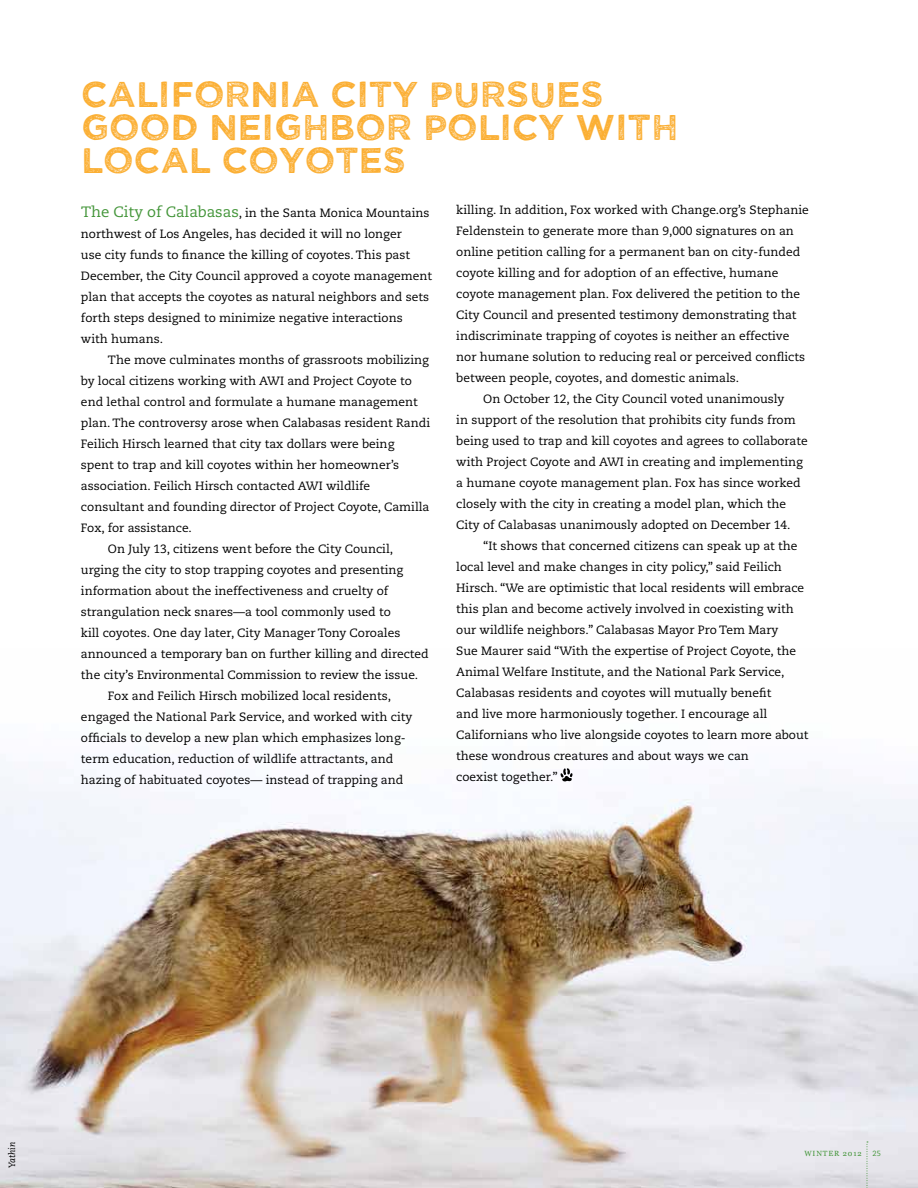
<style>
.page{position:relative;width:918px;height:1188px;background:#fff}
.page>*{position:absolute;margin:0;border:0;box-sizing:border-box;transform-origin:0 0}
.t1{font:36px/33px "Wicked Grit";color:#fbaf34}
.t2{font:12px/21px "Caecilia LT Std";color:#000}
.t3{font:italic 9px "Caecilia LT Std";color:#000}
.t4{font:7.5px "Georgia";letter-spacing:.11em;color:#439539}
.t5{font:7.5px "Caecilia LT Std";color:#439539}
.s1{font-size:15px;color:#439539}
</style>
<div class="page">
<img style="left:0;top:773px;width:918px;height:415px">
<svg style="left:561px;top:768px;width:12px;height:13px"></svg>
<svg style="left:867px;top:1142px;width:1px;height:46px"></svg>
<h1 class="t1" style="left:81px;top:79px;width:599px">CALIFORNIA CITY PURSUES<br>GOOD NEIGHBOR POLICY WITH<br>LOCAL COYOTES</h1>
<p class="t2" style="left:81px;top:202px;width:353px"><span class="s1">The City of Calabasas</span>, in the Santa Monica Mountains northwest of Los Angeles, has decided it will no longer<br>use city funds to finance the killing of coyotes. This past December, the City Council approved a coyote management plan that accepts the coyotes as natural neighbors and sets forth steps designed to minimize negative interactions with humans.</p>
<p class="t2" style="left:108px;top:349px;width:322px">The move culminates months of grassroots mobilizing</p>
<p class="t2" style="left:81px;top:370px;width:333px">by local citizens working with AWI and Project Coyote to</p>
<p class="t2" style="left:81px;top:391px;width:338px">end lethal control and formulate a humane management</p>
<p class="t2" style="left:81px;top:412px;width:351px">plan. The controversy arose when Calabasas resident Randi</p>
<p class="t2" style="left:81px;top:433px;width:315px">Feilich Hirsch learned that city tax dollars were being</p>
<p class="t2" style="left:81px;top:454px;width:320px">spent to trap and kill coyotes within her homeowner’s</p>
<p class="t2" style="left:81px;top:475px;width:291px">association. Feilich Hirsch contacted AWI wildlife</p>
<p class="t2" style="left:81px;top:496px;width:350px">consultant and founding director of Project Coyote, Camilla</p>
<p class="t2" style="left:81px;top:517px;width:112px">Fox, for assistance.</p>
<p class="t2" style="left:108px;top:538px;width:287px">On July 13, citizens went before the City Council,</p>
<p class="t2" style="left:81px;top:559px;width:324px">urging the city to stop trapping coyotes and presenting</p>
<p class="t2" style="left:81px;top:580px;width:309px">information about the ineffectiveness and cruelty of</p>
<p class="t2" style="left:81px;top:601px;width:311px">strangulation neck snares—a tool commonly used to</p>
<p class="t2" style="left:81px;top:622px;width:321px">kill coyotes. One day later, City Manager Tony Coroales</p>
<p class="t2" style="left:81px;top:643px;width:349px">announced a temporary ban on further killing and directed</p>
<p class="t2" style="left:81px;top:664px;width:339px">the city’s Environmental Commission to review the issue.</p>
<p class="t2" style="left:108px;top:685px;width:285px">Fox and Feilich Hirsch mobilized local residents,</p>
<p class="t2" style="left:81px;top:706px;width:333px">engaged the National Park Service, and worked with city</p>
<p class="t2" style="left:81px;top:727px;width:326px">officials to develop a new plan which emphasizes long-</p>
<p class="t2" style="left:81px;top:748px;width:314px">term education, reduction of wildlife attractants, and</p>
<p class="t2" style="left:81px;top:769px;width:324px">hazing of habituated coyotes— instead of trapping and</p>
<p class="t2" style="left:456px;top:200px;width:354px">killing. In addition, Fox worked with Change.org’s Stephanie</p>
<p class="t2" style="left:456px;top:221px;width:339px">Feldenstein to generate more than 9,000 signatures on an</p>
<p class="t2" style="left:456px;top:242px;width:346px">online petition calling for a permanent ban on city-funded</p>
<p class="t2" style="left:456px;top:263px;width:324px">coyote killing and for adoption of an effective, humane</p>
<p class="t2" style="left:456px;top:284px;width:345px">coyote management plan. Fox delivered the petition to the</p>
<p class="t2" style="left:456px;top:305px;width:342px">City Council and presented testimony demonstrating that</p>
<p class="t2" style="left:456px;top:326px;width:335px">indiscriminate trapping of coyotes is neither an effective</p>
<p class="t2" style="left:456px;top:347px;width:350px">nor humane solution to reducing real or perceived conflicts</p>
<p class="t2" style="left:456px;top:368px;width:284px">between people, coyotes, and domestic animals.</p>
<p class="t2" style="left:483px;top:389px;width:303px">On October 12, the City Council voted unanimously</p>
<p class="t2" style="left:456px;top:410px;width:341px">in support of the resolution that prohibits city funds from</p>
<p class="t2" style="left:456px;top:431px;width:353px">being used to trap and kill coyotes and agrees to collaborate</p>
<p class="t2" style="left:456px;top:452px;width:348px">with Project Coyote and AWI in creating and implementing</p>
<p class="t2" style="left:456px;top:473px;width:346px">a humane coyote management plan. Fox has since worked</p>
<p class="t2" style="left:456px;top:494px;width:331px">closely with the city in creating a model plan, which the</p>
<p class="t2" style="left:456px;top:515px;width:336px">City of Calabasas unanimously adopted on December 14.</p>
<p class="t2" style="left:483px;top:536px;width:316px">“It shows that concerned citizens can speak up at the</p>
<p class="t2" style="left:456px;top:557px;width:327px">local level and make changes in city policy,” said Feilich</p>
<p class="t2" style="left:456px;top:578px;width:349px">Hirsch. “We are optimistic that local residents will embrace</p>
<p class="t2" style="left:456px;top:599px;width:339px">this plan and become actively involved in coexisting with</p>
<p class="t2" style="left:456px;top:620px;width:323px">our wildlife neighbors.” Calabasas Mayor Pro Tem Mary</p>
<p class="t2" style="left:456px;top:641px;width:341px">Sue Maurer said “With the expertise of Project Coyote, the</p>
<p class="t2" style="left:456px;top:662px;width:330px">Animal Welfare Institute, and the National Park Service,</p>
<p class="t2" style="left:456px;top:683px;width:317px">Calabasas residents and coyotes will mutually benefit</p>
<p class="t2" style="left:456px;top:704px;width:312px">and live more harmoniously together. I encourage all</p>
<p class="t2" style="left:456px;top:725px;width:354px">Californians who live alongside coyotes to learn more about</p>
<p class="t2" style="left:456px;top:746px;width:294px">these wondrous creatures and about ways we can</p>
<p class="t2" style="left:456px;top:767px;width:103px">coexist together.”</p>
<p class="t3" style="left:7px;top:1168px;width:28px;rotate:-90deg">Yathin</p>
<p class="t4" style="left:805px;top:1149px;width:59px">WINTER 2012</p>
<p class="t5" style="left:873px;top:1149px;width:10px">25</p>
</div>
